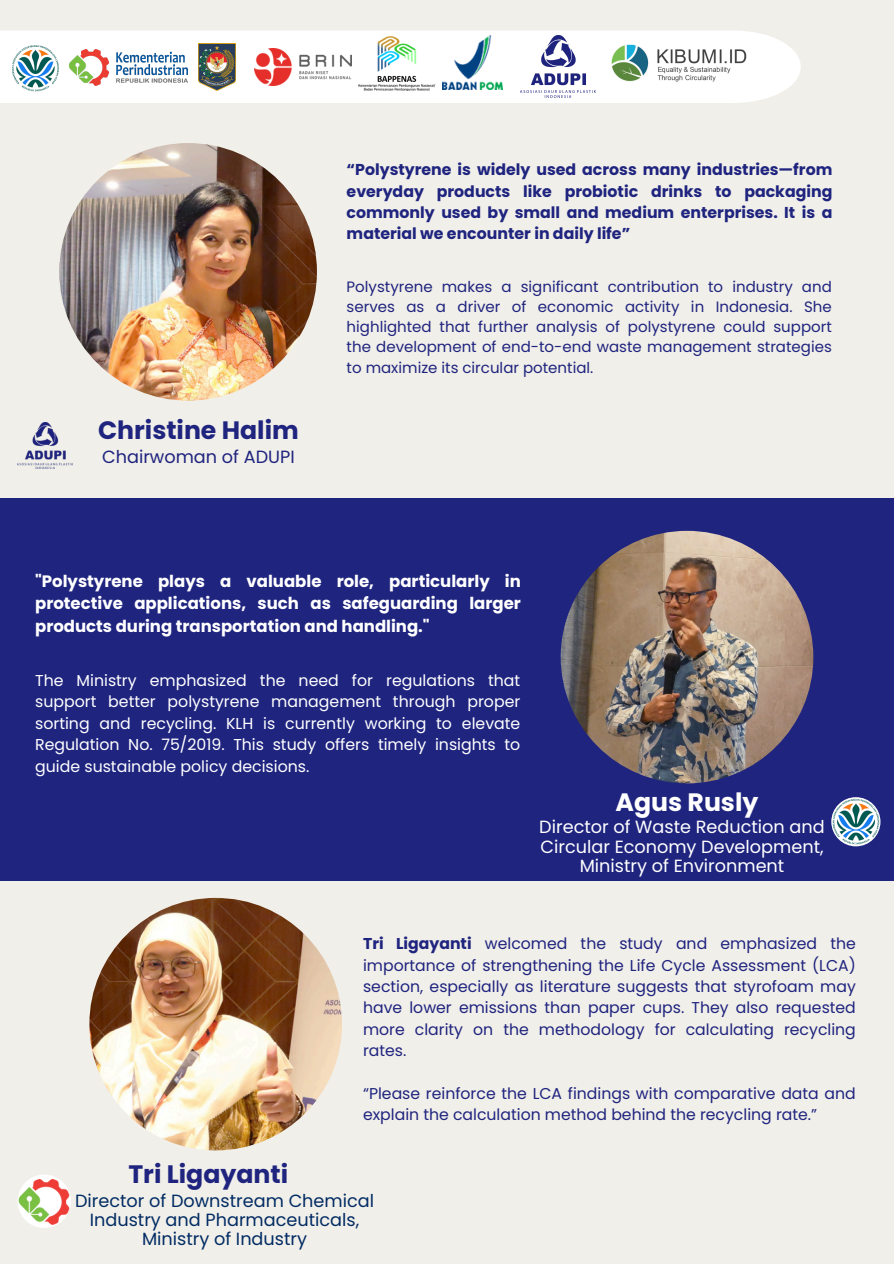
<style>
.page{position:relative;width:894px;height:1264px;background:#fff}
.page>*{position:absolute;margin:0;border:0;box-sizing:border-box;transform-origin:0 0}
.t1{font:700 25.2px "Poppins";color:#1f247f}
.t2{font:700 25.2px "Poppins";color:#fff}
.t3{font:17.7px/19.2px "Poppins";color:#fff;text-align:center}
.t4{font:17.7px/19.2px "Poppins";color:#022c64;text-align:center}
.t5{font:17.7px "Poppins";color:#1f247f}
.t6{font:700 16.5px/22.5px "Poppins";color:#fff;text-align:justify}
.t7{font:15.75px/21.5px "Poppins";color:#1f247f;text-align:justify}
.t8{font:15.75px/21.5px "Poppins";color:#fff;text-align:justify}
.t9{font:700 15.75px/21.5px "Poppins";color:#1f247f;text-align:justify}
.t10{font:15px/20.2px "Poppins";color:#1f247f;text-align:justify}
.s1{font-weight:700}
</style>
<div class="page">
<div style="left:0;top:0;width:893px;height:1263px;background:#f1efe9"></div>
<div style="left:0;top:498px;width:893px;height:383px;background:#1f247f"></div>
<img style="left:59px;top:143px;width:258px;height:257px;border-radius:50%">
<img style="left:560px;top:531px;width:253px;height:252px;border-radius:50%">
<img style="left:89px;top:897px;width:253px;height:253px;border-radius:50%">
<img style="left:18px;top:422px;width:55px;height:46px">
<img style="left:831px;top:798px;width:49px;height:47px">
<div style="left:18px;top:1174px;width:53px;height:53px;background:#fff;border-radius:50%"></div>
<div style="left:0;top:31px;width:800px;height:72px;background:#fff"></div>
<img style="left:254px;top:48px;width:97px;height:37px">
<img style="left:198px;top:43px;width:37px;height:47px">
<img style="left:0;top:35px;width:70px;height:66px">
<img style="left:70px;top:50px;width:117px;height:36px">
<img style="left:358px;top:36px;width:78px;height:54px">
<img style="left:442px;top:35px;width:60px;height:54px">
<img style="left:602px;top:37px;width:160px;height:53px">
<img style="left:521px;top:35px;width:74px;height:62px">
<img style="left:18px;top:1179px;width:52px;height:45px">
<p class="t1" style="left:98px;top:412px;width:202px">Christine Halim</p>
<p class="t5" style="left:102px;top:444px;width:194px">Chairwoman of ADUPI</p>
<p class="t9" style="left:346px;top:159px;width:487px">“Polystyrene is widely used across many industries—from everyday products like probiotic drinks to packaging commonly used by small and medium enterprises. It is a material we encounter in daily life”</p>
<h3 class="t10" style="left:346px;top:276px;width:486px">Polystyrene makes a significant contribution to industry and serves as a driver of economic activity in Indonesia. She highlighted that further analysis of polystyrene could support the development of end-to-end waste management strategies to maximize its circular potential.</h3>
<p class="t6" style="left:35px;top:569px;width:487px">"Polystyrene plays a valuable role, particularly in protective applications, such as safeguarding larger products during transportation and handling."</p>
<p class="t8" style="left:35px;top:669px;width:486px">The Ministry emphasized the need for regulations that support better polystyrene management through proper sorting and recycling. KLH is currently working to elevate Regulation No. 75/2019. This study offers timely insights to guide sustainable policy decisions.</p>
<p class="t2" style="left:615px;top:785px;width:144px">Agus Rusly</p>
<h1 class="t3" style="left:539px;top:817px;width:287px">Director of Waste Reduction and<br>Circular Economy Development,<br>Ministry of Environment</h1>
<h2 class="t1" style="left:128px;top:1156px;width:161px">Tri Ligayanti</h2>
<p class="t7" style="left:363px;top:932px;width:494px"><span class="s1">Tri Ligayanti</span> welcomed the study and emphasized the importance of strengthening the Life Cycle Assessment (LCA) section, especially as literature suggests that styrofoam may have lower emissions than paper cups. They also requested more clarity on the methodology for calculating recycling rates.</p>
<h1 class="t7" style="left:363px;top:1082px;width:494px">“Please reinforce the LCA findings with comparative data and explain the calculation method behind the recycling rate.”</h1>
<p class="t4" style="left:75px;top:1191px;width:300px">Director of Downstream Chemical<br>Industry and Pharmaceuticals,<br>Ministry of Industry</p>
</div>
